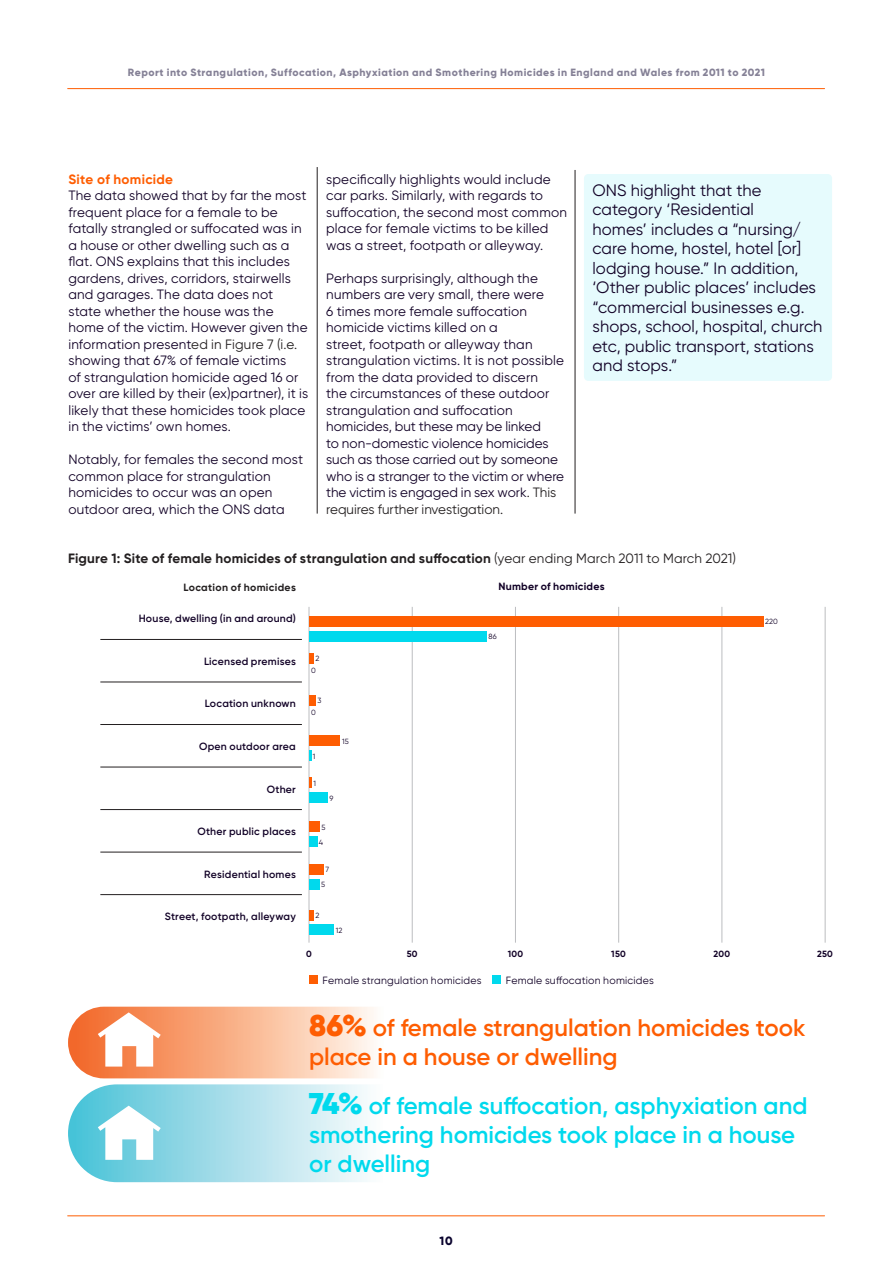
<style>
.page{position:relative;width:893px;height:1263px;background:#fff}
.page>*{position:absolute;margin:0;border:0;box-sizing:border-box;transform-origin:0 0}
.t1{font:600 24px/28.8px "Gilroy";color:#00d9ed}
.t2{font:600 24px/28.8px "Gilroy";color:#fe5d02}
.body{font:16.5px/19.5px "Gilroy";letter-spacing:.005em;color:#110126}
.body-2{font:13.5px/16.5px "Gilroy";letter-spacing:.01em;color:#110126}
.table_head{font:700 13.5px "Gilroy";letter-spacing:.015em;color:#231f20}
.C_head{font:700 13.5px "Gilroy";letter-spacing:.025em;color:#fe5d02}
.t3{font:800 12px "Gilroy";color:#0a032e}
.t4{font:600 10.5px "Gilroy";letter-spacing:.02em;color:#110126}
.t5{font:800 10.5px "Gilroy";letter-spacing:.045em;color:#858196}
.note{font:10.5px "Gilroy";letter-spacing:.02em;color:#110126}
.C_head-2{font:700 10.5px "Gilroy";letter-spacing:.03em;color:#231f20}
.note-2{font:700 10.5px "Gilroy";letter-spacing:.02em;color:#110126}
.body-3{font:700 9px "Gilroy";letter-spacing:.03em;color:#110126}
.note-3{font:7.5px "Gilroy";letter-spacing:.025em;color:#110126}
.s1{color:#231f20}
.s2{font-weight:400}
.s3{font-weight:900;font-size:30px}
</style>
<div class="page">
<svg style="left:68px;top:1007px;width:373px;height:71px"></svg>
<div style="left:68px;top:1084px;width:373px;height:98px;background:linear-gradient(to right,#4ec2d7,#fff);border-radius:49px"></div>
<hr style="left:317px;top:167px;width:1px;height:347px;background:#231f20">
<hr style="left:575px;top:170px;width:1px;height:344px;background:#231f20">
<div style="left:584px;top:174px;width:248px;height:207px;background:#e6fbfd;border-radius:4px"></div>
<div style="left:309px;top:976px;width:8px;height:8px;background:#fe5d02"></div>
<div style="left:492px;top:976px;width:9px;height:8px;background:#00d9ed"></div>
<svg style="left:98px;top:1012px;width:63px;height:54px"></svg>
<svg style="left:98px;top:1106px;width:63px;height:54px"></svg>
<hr style="left:100px;top:639px;width:202px;height:1px;background:#231f20">
<hr style="left:100px;top:682px;width:202px;height:1px;background:#231f20">
<hr style="left:100px;top:724px;width:202px;height:1px;background:#231f20">
<hr style="left:100px;top:767px;width:202px;height:1px;background:#231f20">
<hr style="left:100px;top:809px;width:202px;height:1px;background:#231f20">
<hr style="left:100px;top:852px;width:202px;height:1px;background:#231f20">
<hr style="left:100px;top:894px;width:202px;height:1px;background:#231f20">
<hr style="left:309px;top:607px;width:1px;height:336px;background:#bcbdc0">
<hr style="left:412px;top:607px;width:1px;height:336px;background:#bcbdc0">
<hr style="left:515px;top:607px;width:1px;height:336px;background:#bcbdc0">
<hr style="left:618px;top:607px;width:1px;height:336px;background:#bcbdc0">
<hr style="left:722px;top:607px;width:1px;height:336px;background:#bcbdc0">
<hr style="left:825px;top:607px;width:1px;height:336px;background:#bcbdc0">
<div style="left:309px;top:616px;width:454px;height:11px;background:#fe5d02"></div>
<div style="left:309px;top:695px;width:6px;height:11px;background:#fe5d02"></div>
<hr style="left:309px;top:653px;width:4px;height:11px;background:#fe5d02">
<div style="left:309px;top:631px;width:177px;height:11px;background:#00d9ed"></div>
<hr style="left:309px;top:910px;width:4px;height:10px;background:#fe5d02">
<div style="left:309px;top:924px;width:25px;height:11px;background:#00d9ed"></div>
<div style="left:309px;top:864px;width:14px;height:10px;background:#fe5d02"></div>
<div style="left:309px;top:879px;width:10px;height:10px;background:#00d9ed"></div>
<div style="left:309px;top:821px;width:10px;height:11px;background:#fe5d02"></div>
<div style="left:309px;top:836px;width:8px;height:11px;background:#00d9ed"></div>
<svg style="left:309px;top:778px;width:2px;height:10px"></svg>
<div style="left:309px;top:792px;width:19px;height:11px;background:#00d9ed"></div>
<div style="left:309px;top:735px;width:31px;height:11px;background:#fe5d02"></div>
<svg style="left:309px;top:750px;width:2px;height:11px"></svg>
<hr style="left:68px;top:88px;width:757px;height:1px;background:#fe5d02">
<hr style="left:68px;top:1215px;width:757px;height:1px;background:#fe5d02">
<p class="t5" style="left:128px;top:66px;width:639px">Report into Strangulation, Suffocation, Asphyxiation and Smothering Homicides in England and Wales from 2011 to 2021</p>
<p class="C_head" style="left:68px;top:170px;width:106px">Site of homicide</p>
<p class="body-2" style="left:68px;top:187px;width:241px">The data showed that by far the most frequent place for a female to be fatally strangled or suffocated was in a house or other dwelling such as a flat. ONS explains that this includes gardens, drives, corridors, stairwells and garages. The data does not state whether the house was the home of the victim. However given the information present<span class="s1">ed in Figure 7 (i.e. </span>showing that 67% of female victims<br>of strangulation homicide aged 16 or over are killed by their (ex)partner), it is likely that these homicides took place in the victims’ own homes.</p>
<p class="body-2" style="left:68px;top:451px;width:236px">Notably, for females the second most common place for strangulation homicides to occur was an open outdoor area, which the ONS data</p>
<p class="body-2" style="left:326px;top:170px;width:242px">specifically highlights would include car parks. Similarly, with regards to suffocation, the second most common place for female victims to be killed was a street, footpath or alleyway.</p>
<p class="body-2" style="left:326px;top:269px;width:239px">Perhaps surprisingly, although the numbers are very small, there were<br>6 times more female suffocation homicide victims killed on a<br>street, footpath or alleyway than strangulation victims. It is not possible from the data provided to discern<br>the circumstances of these outdoor strangulation and suffocation homicides, but these may be linked<br>to non-domestic violence homicides such as those carried out by someone who is a stranger to the victim or where the victim is engaged in sex work<span class="s1">. This requires further investigation.</span></p>
<p class="body" style="left:592px;top:180px;width:231px">ONS highlight that the category ‘Residential<br>homes’ includes a “nursing/ care home, hostel, hotel [or] lodging house.” In addition, ‘Other public places’ includes “commercial businesses e.g. shops, school, hospital, church etc, public transport, stations and stops.”</p>
<p class="table_head" style="left:68px;top:550px;width:670px">Figure 1: Site of female homicides of strangulation and suffocation <span class="s2">(year ending March 2011 to March 2021)</span></p>
<p class="C_head-2" style="left:183px;top:581px;width:114px">Location of homicides</p>
<p class="t4" style="left:139px;top:612px;width:159px">House, dwelling (in and around)</p>
<p class="t4" style="left:204px;top:655px;width:93px">Licensed premises</p>
<p class="t4" style="left:205px;top:697px;width:93px">Location unknown</p>
<p class="t4" style="left:199px;top:740px;width:98px">Open outdoor area</p>
<p class="t4" style="left:267px;top:782px;width:31px">Other</p>
<p class="t4" style="left:197px;top:825px;width:100px">Other public places</p>
<p class="t4" style="left:204px;top:867px;width:93px">Residential homes</p>
<p class="t4" style="left:165px;top:910px;width:132px">Street, footpath, alleyway</p>
<p class="note-3" style="left:315px;top:654px;width:5px">2</p>
<p class="note-3" style="left:317px;top:696px;width:5px">3</p>
<p class="note-3" style="left:311px;top:666px;width:6px">0</p>
<p class="note-3" style="left:311px;top:708px;width:6px">0</p>
<p class="note-3" style="left:313px;top:751px;width:4px">1</p>
<p class="note-3" style="left:313px;top:779px;width:4px">1</p>
<p class="note-3" style="left:330px;top:793px;width:5px">9</p>
<p class="note-3" style="left:342px;top:737px;width:8px">15</p>
<p class="note-3" style="left:321px;top:823px;width:6px">5</p>
<p class="note-3" style="left:319px;top:837px;width:6px">4</p>
<p class="note-3" style="left:321px;top:880px;width:6px">5</p>
<p class="note-3" style="left:326px;top:865px;width:5px">7</p>
<p class="note-3" style="left:315px;top:911px;width:5px">2</p>
<p class="note-3" style="left:336px;top:925px;width:8px">12</p>
<p class="note-2" style="left:498px;top:580px;width:108px">Number of homicides</p>
<p class="note-3" style="left:489px;top:632px;width:10px">86</p>
<p class="note-3" style="left:765px;top:617px;width:14px">220</p>
<p class="body-3" style="left:306px;top:948px;width:7px">0</p>
<p class="body-3" style="left:407px;top:948px;width:12px">50</p>
<p class="body-3" style="left:508px;top:948px;width:17px">100</p>
<p class="body-3" style="left:611px;top:948px;width:16px">150</p>
<p class="body-3" style="left:713px;top:948px;width:18px">200</p>
<p class="body-3" style="left:817px;top:948px;width:17px">250</p>
<p class="note" style="left:323px;top:974px;width:161px">Female strangulation homicides</p>
<p class="note" style="left:506px;top:974px;width:150px">Female suffocation homicides</p>
<p class="t2" style="left:309px;top:1013px;width:498px"><span class="s3">86%</span> of female strangulation homicides took place in a house or dwelling</p>
<p class="t1" style="left:309px;top:1091px;width:500px"><span class="s3">74%</span> of female suffocation, asphyxiation and smothering homicides took place in a house or dwelling</p>
<p class="t3" style="left:440px;top:1233px;width:14px">10</p>
</div>
